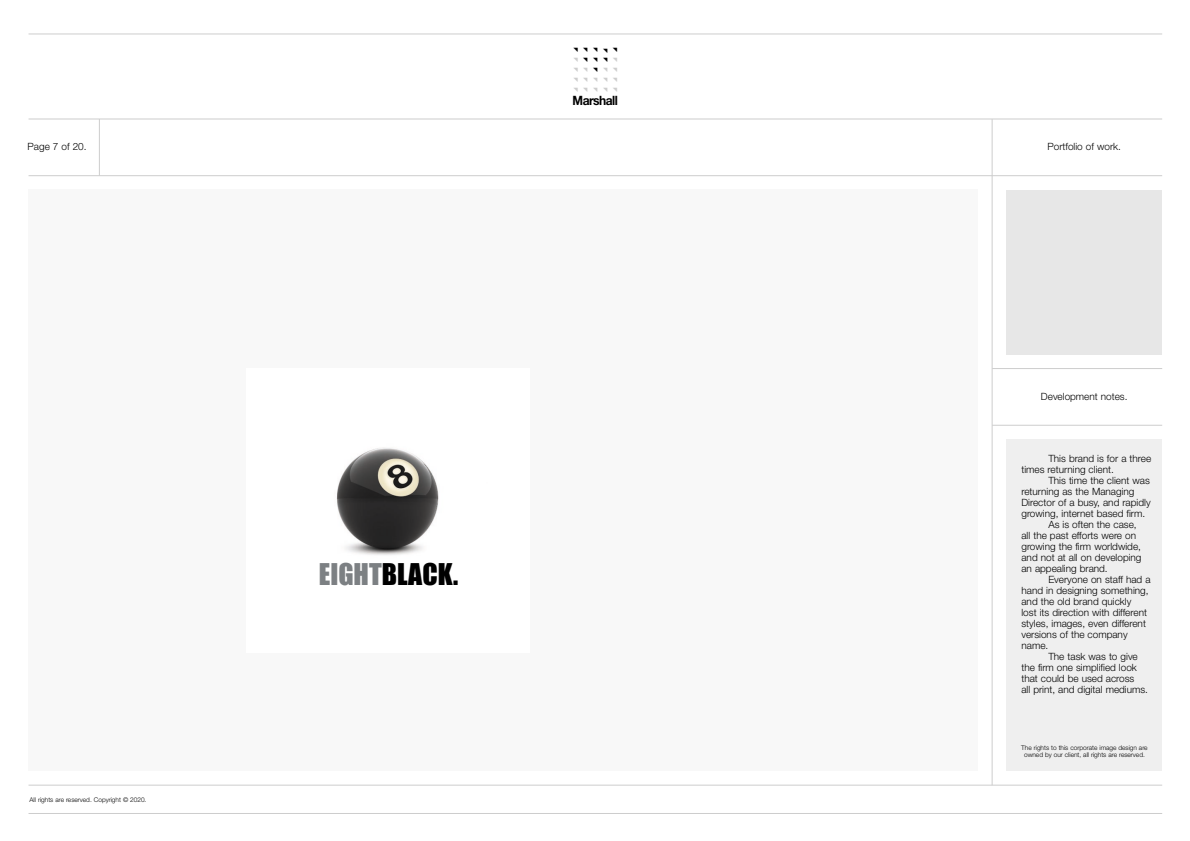
<style>
.page{position:relative;width:1190px;height:841px;background:#fff}
.page>*{position:absolute;margin:0;border:0;box-sizing:border-box;transform-origin:0 0}
.t1{font:27.7px "Impact";color:#000}
.t2{font:700 12.9px "Helvetica Neue";letter-spacing:-.04em;color:#000;scale:.91 1}
.t3{font:300 10px/11px "Helvetica Neue";color:#000}
.t4{font:300 6.5px/7.2px "Helvetica Neue";color:#000;text-align:center}
.s1{color:#7c8083}
</style>
<div class="page">
<hr style="left:29px;top:34px;width:1133px;height:1px;background:#cdcdcd">
<hr style="left:29px;top:119px;width:1133px;height:1px;background:#cdcdcd">
<hr style="left:29px;top:175px;width:1133px;height:1px;background:#cdcdcd">
<hr style="left:29px;top:785px;width:1133px;height:1px;background:#cdcdcd">
<hr style="left:29px;top:813px;width:1133px;height:1px;background:#cdcdcd">
<hr style="left:99px;top:119px;width:1px;height:57px;background:#cdcdcd">
<div style="left:29px;top:190px;width:949px;height:581px;background:#f8f8f8"></div>
<hr style="left:992px;top:119px;width:1px;height:666px;background:#cdcdcd">
<hr style="left:992px;top:368px;width:170px;height:1px;background:#cdcdcd">
<hr style="left:992px;top:425px;width:170px;height:1px;background:#cdcdcd">
<div style="left:1006px;top:439px;width:156px;height:332px;background:#efefef"></div>
<div style="left:1006px;top:190px;width:156px;height:164px;background:#e7e7e7"></div>
<div style="left:247px;top:368px;width:283px;height:285px;background:#fff"></div>
<img style="left:336px;top:447px;width:103px;height:108px">
<p class="t3" style="left:28px;top:142px;width:60px">Page 7 of 20.</p>
<p class="t4" style="left:30px;top:797px;width:118px">All rights are reserved. Copyright © 2020.</p>
<p class="t2" style="left:573px;top:96px;width:51px">Marshall</p>
<h1 class="t1" style="left:319px;top:565px;width:141px"><span class="s1">EIGHT</span>BLACK.</h1>
<p class="t3" style="left:1047px;top:142px;width:75px">Portfolio of work.</p>
<p class="t3" style="left:1041px;top:391px;width:88px">Development notes.</p>
<p class="t3" style="left:1021px;top:454px;width:131px;text-indent:27px">This brand is for a three times returning client.</p>
<p class="t3" style="left:1048px;top:476px;width:103px">This time the client was</p>
<p class="t3" style="left:1021px;top:487px;width:115px">returning as the Managing</p>
<p class="t3" style="left:1021px;top:498px;width:131px">Director of a busy, and rapidly</p>
<p class="t3" style="left:1021px;top:509px;width:125px">growing, internet based firm.</p>
<p class="t3" style="left:1048px;top:520px;width:90px">As is often the case,</p>
<p class="t3" style="left:1021px;top:531px;width:116px">all the past efforts were on</p>
<p class="t3" style="left:1021px;top:542px;width:121px">growing the firm worldwide,</p>
<p class="t3" style="left:1021px;top:553px;width:122px">and not at all on developing</p>
<p class="t3" style="left:1021px;top:564px;width:88px">an appealing brand.</p>
<p class="t3" style="left:1048px;top:575px;width:104px">Everyone on staff had a</p>
<p class="t3" style="left:1021px;top:586px;width:129px">hand in designing something,</p>
<p class="t3" style="left:1021px;top:597px;width:111px">and the old brand quickly</p>
<p class="t3" style="left:1021px;top:608px;width:127px">lost its direction with different</p>
<p class="t3" style="left:1021px;top:619px;width:126px">styles, images, even different</p>
<p class="t3" style="left:1021px;top:630px;width:108px">versions of the company</p>
<p class="t3" style="left:1021px;top:641px;width:28px">name.</p>
<p class="t3" style="left:1048px;top:652px;width:91px">The task was to give</p>
<p class="t3" style="left:1021px;top:663px;width:117px">the firm one simplified look</p>
<p class="t3" style="left:1021px;top:674px;width:114px">that could be used across</p>
<p class="t3" style="left:1021px;top:685px;width:128px">all print, and digital mediums.</p>
<p class="t4" style="left:1021px;top:744px;width:128px">The rights to this corporate image design are owned by our client, all rights are reserved.</p>
</div>
